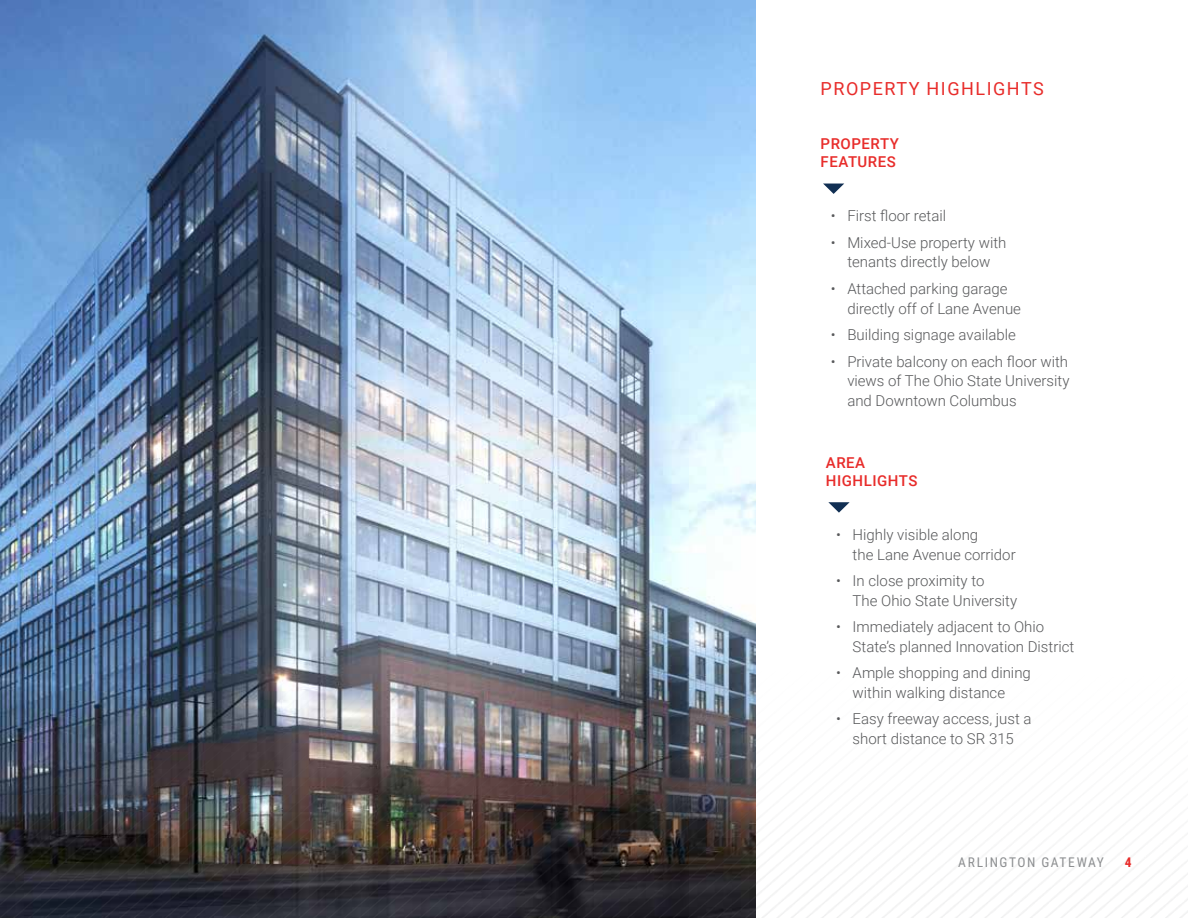
<style>
.page{position:relative;width:1188px;height:918px;background:#fff}
.page>*{position:absolute;margin:0;border:0;box-sizing:border-box;transform-origin:0 0}
.t1{font:18px "Roboto";letter-spacing:.085em;color:#e82c2a}
.t2{font:300 15px/19.5px "Roboto";color:#58595b}
.t3{font:500 15px/18px "Roboto";letter-spacing:.035em;color:#e82c2a}
.t4{font:13.5px "Roboto Condensed";letter-spacing:.115em;color:#8d8f91}
.t5{font:700 13.5px "Roboto Condensed";color:#e82c2a}
</style>
<div class="page">
<img style="left:0;top:0;width:756px;height:98px">
<img style="left:0;top:98px;width:1188px;height:820px">
<svg style="left:823px;top:184px;width:21px;height:10px"></svg>
<svg style="left:828px;top:502px;width:22px;height:11px"></svg>
<p class="t1" style="left:821px;top:75px;width:225px">PROPERTY HIGHLIGHTS</p>
<p class="t3" style="left:821px;top:135px;width:80px">PROPERTY<br>FEATURES</p>
<p class="t2" style="left:831px;top:206px;width:117px">• First floor retail</p>
<p class="t2" style="left:831px;top:232px;width:177px;text-align:center">• Mixed-Use property with tenants directly below</p>
<p class="t2" style="left:847px;top:278px;width:175px;text-indent:-16px">• Attached parking garage directly off of Lane Avenue</p>
<p class="t2" style="left:831px;top:324px;width:187px">• Building signage available</p>
<p class="t2" style="left:847px;top:351px;width:224px;text-align:justify;text-indent:-16px">• Private balcony on each floor with views of The Ohio State University and Downtown Columbus</p>
<p class="t3" style="left:826px;top:453px;width:93px">AREA<br>HIGHLIGHTS</p>
<p class="t2" style="left:853px;top:525px;width:165px;text-indent:-16px">• Highly visible along<br>the Lane Avenue corridor</p>
<p class="t2" style="left:853px;top:571px;width:166px;text-indent:-16px">• In close proximity to<br>The Ohio State University</p>
<p class="t2" style="left:853px;top:617px;width:223px;text-indent:-16px">• Immediately adjacent to Ohio<br>State’s planned Innovation District</p>
<p class="t2" style="left:853px;top:663px;width:180px;text-indent:-16px">• Ample shopping and dining within walking distance</p>
<p class="t2" style="left:836px;top:709px;width:197px;text-align:center">• Easy freeway access, just a short distance to SR 315</p>
<p class="t4" style="left:958px;top:853px;width:147px">ARLINGTON GATEWAY</p>
<p class="t5" style="left:1125px;top:853px;width:8px">4</p>
</div>
